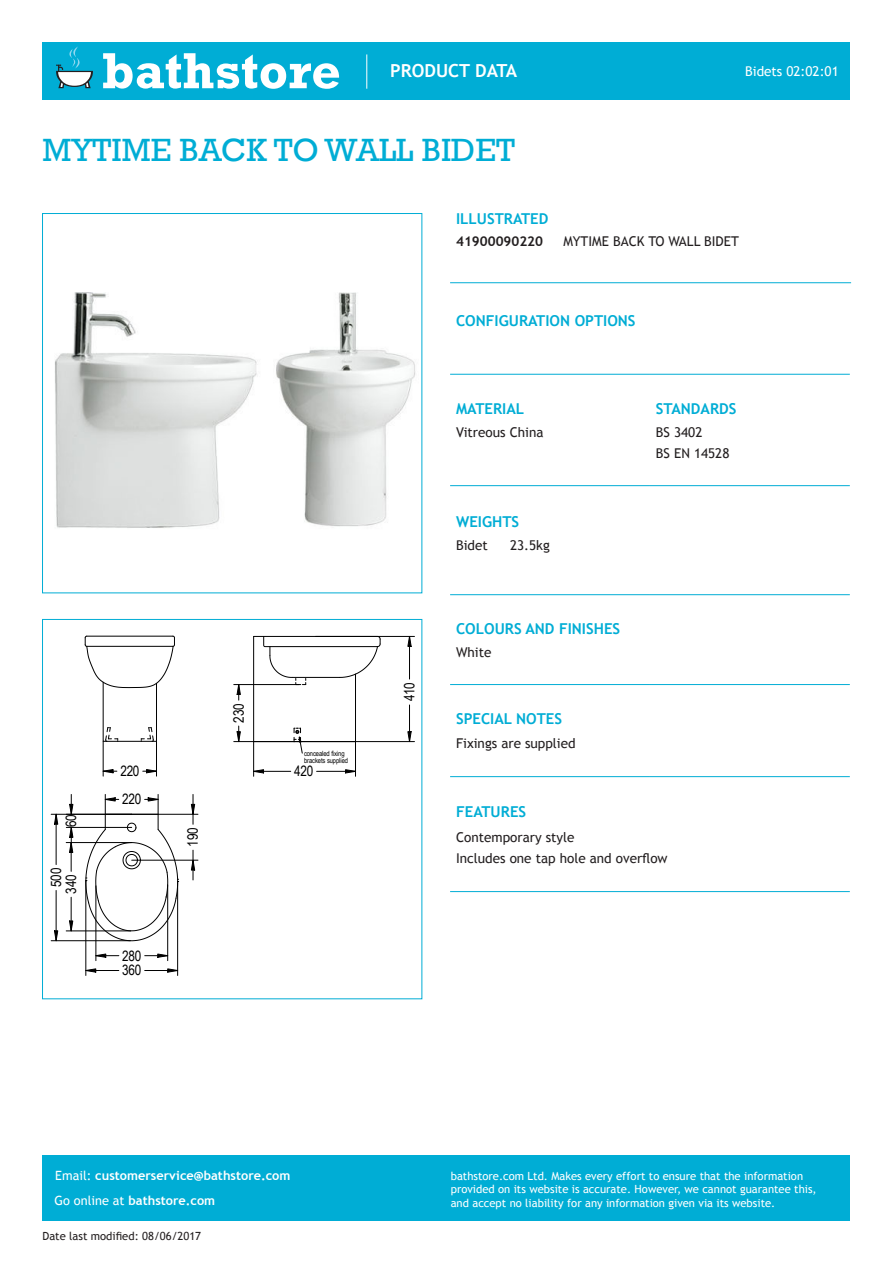
<style>
.page{position:relative;width:893px;height:1263px;background:#fff}
.page>*{position:absolute;margin:0;border:0;box-sizing:border-box;transform-origin:0 0}
.Product_name{font:33px "Rockwell";color:#00add5}
.t1{font:700 18px "Trebuchet MS";color:#fff}
.Section_Title{font:700 15px "Trebuchet MS";color:#00add5}
.t2{font:14.4px/28.2px "Arial Narrow";letter-spacing:-.015em;color:#000}
.Body_copy{font:13.5px "Trebuchet MS";color:#231f20}
.Body_copy-2{font:13.5px "Trebuchet MS";color:#fff}
.SKU{font:700 13.5px "Trebuchet MS";color:#231f20}
.t3{font:700 12.75px "Trebuchet MS";color:#fff}
.t4{font:11.25px/13.5px "Trebuchet MS";color:#fff}
.Body_copy-3{font:11.25px "Trebuchet MS";color:#231f20}
.t5{font:7.2px/7.5px "Arial Narrow";letter-spacing:-.015em;color:#000}
.s1{font-weight:400}
</style>
<div class="page">
<img style="left:55px;top:292px;width:361px;height:236px">
<div style="left:42px;top:213px;width:380px;height:380px;border:1px solid #00add5"></div>
<svg style="left:85px;top:636px;width:90px;height:106px"></svg>
<hr style="left:103px;top:741px;width:1px;height:35px;background:#000">
<hr style="left:156px;top:741px;width:1px;height:35px;background:#000">
<svg style="left:102px;top:769px;width:15px;height:4px"></svg>
<svg style="left:143px;top:769px;width:13px;height:4px"></svg>
<hr style="left:132px;top:814px;width:66px;height:1px;background:#000">
<hr style="left:132px;top:860px;width:66px;height:1px;background:#000">
<svg style="left:191px;top:804px;width:4px;height:11px"></svg>
<svg style="left:191px;top:859px;width:4px;height:11px"></svg>
<hr style="left:193px;top:794px;width:1px;height:30px;background:#000">
<hr style="left:193px;top:850px;width:1px;height:30px;background:#000">
<hr style="left:66px;top:827px;width:66px;height:1px;background:#000">
<svg style="left:69px;top:794px;width:4px;height:20px"></svg>
<hr style="left:66px;top:842px;width:66px;height:1px;background:#000">
<hr style="left:66px;top:931px;width:65px;height:1px;background:#000">
<svg style="left:69px;top:921px;width:4px;height:11px"></svg>
<svg style="left:69px;top:826px;width:4px;height:45px"></svg>
<hr style="left:71px;top:897px;width:1px;height:34px;background:#000">
<hr style="left:51px;top:814px;width:81px;height:1px;background:#000">
<hr style="left:51px;top:940px;width:79px;height:1px;background:#000">
<svg style="left:54px;top:813px;width:4px;height:11px"></svg>
<svg style="left:54px;top:930px;width:4px;height:12px"></svg>
<hr style="left:56px;top:814px;width:1px;height:50px;background:#000">
<hr style="left:56px;top:890px;width:1px;height:51px;background:#000">
<hr style="left:96px;top:886px;width:1px;height:75px;background:#000">
<hr style="left:167px;top:885px;width:1px;height:76px;background:#000">
<svg style="left:95px;top:954px;width:24px;height:3px"></svg>
<svg style="left:145px;top:954px;width:24px;height:3px"></svg>
<svg style="left:86px;top:794px;width:93px;height:147px"></svg>
<hr style="left:177px;top:881px;width:1px;height:94px;background:#000">
<hr style="left:86px;top:881px;width:1px;height:94px;background:#000">
<svg style="left:168px;top:969px;width:11px;height:3px"></svg>
<svg style="left:85px;top:969px;width:11px;height:3px"></svg>
<hr style="left:145px;top:970px;width:33px;height:1px;background:#000">
<hr style="left:86px;top:970px;width:33px;height:1px;background:#000">
<hr style="left:254px;top:636px;width:123px;height:1px;background:#000">
<hr style="left:355px;top:674px;width:1px;height:67px;background:#000">
<hr style="left:253px;top:636px;width:1px;height:105px;background:#000">
<svg style="left:263px;top:636px;width:118px;height:49px"></svg>
<svg style="left:294px;top:728px;width:8px;height:25px"></svg>
<hr style="left:316px;top:636px;width:98px;height:1px;background:#000">
<hr style="left:305px;top:741px;width:109px;height:1px;background:#000">
<svg style="left:408px;top:635px;width:3px;height:12px"></svg>
<svg style="left:408px;top:731px;width:3px;height:12px"></svg>
<hr style="left:409px;top:636px;width:1px;height:43px;background:#000">
<hr style="left:409px;top:705px;width:1px;height:36px;background:#000">
<hr style="left:234px;top:684px;width:67px;height:1px;background:#000">
<hr style="left:234px;top:741px;width:71px;height:1px;background:#000">
<svg style="left:237px;top:684px;width:4px;height:16px"></svg>
<svg style="left:237px;top:726px;width:4px;height:17px"></svg>
<hr style="left:253px;top:741px;width:1px;height:35px;background:#000">
<hr style="left:355px;top:741px;width:1px;height:35px;background:#000">
<svg style="left:253px;top:769px;width:11px;height:4px"></svg>
<svg style="left:345px;top:769px;width:10px;height:4px"></svg>
<hr style="left:254px;top:771px;width:37px;height:1px;background:#000">
<hr style="left:317px;top:771px;width:38px;height:1px;background:#000">
<div style="left:42px;top:619px;width:380px;height:380px;border:1px solid #00add5"></div>
<hr style="left:450px;top:485px;width:200px;height:1px;background:#00add5">
<hr style="left:650px;top:485px;width:200px;height:1px;background:#00add5">
<hr style="left:450px;top:594px;width:200px;height:1px;background:#00add5">
<hr style="left:650px;top:594px;width:200px;height:1px;background:#00add5">
<hr style="left:450px;top:684px;width:200px;height:1px;background:#00add5">
<hr style="left:650px;top:684px;width:200px;height:1px;background:#00add5">
<hr style="left:450px;top:776px;width:200px;height:1px;background:#00add5">
<hr style="left:650px;top:776px;width:200px;height:1px;background:#00add5">
<hr style="left:450px;top:374px;width:200px;height:1px;background:#00add5">
<hr style="left:650px;top:374px;width:200px;height:1px;background:#00add5">
<hr style="left:450px;top:891px;width:200px;height:1px;background:#00add5">
<hr style="left:650px;top:891px;width:200px;height:1px;background:#00add5">
<hr style="left:450px;top:282px;width:108px;height:1px;background:#00add5">
<hr style="left:558px;top:282px;width:293px;height:1px;background:#00add5">
<div style="left:43px;top:43px;width:807px;height:57px;background:#00add5"></div>
<svg style="left:56px;top:46px;width:37px;height:42px"></svg>
<svg style="left:103px;top:53px;width:236px;height:36px"></svg>
<hr style="left:366px;top:54px;width:1px;height:35px;background:#fff">
<div style="left:43px;top:1154px;width:807px;height:66px;background:#00add5"></div>
<p class="t1" style="left:390px;top:60px;width:128px">PRODUCT DATA</p>
<p class="Product_name" style="left:42px;top:131px;width:474px">MYTIME BACK TO WALL BIDET</p>
<p class="Body_copy-2" style="left:745px;top:63px;width:95px">Bidets 02:02:01</p>
<p class="Section_Title" style="left:456px;top:209px;width:94px">ILLUSTRATED</p>
<p class="SKU" style="left:456px;top:233px;width:89px">41900090220</p>
<p class="Body_copy" style="left:563px;top:233px;width:177px">MYTIME BACK TO WALL BIDET</p>
<p class="Section_Title" style="left:456px;top:311px;width:181px">CONFIGURATION OPTIONS</p>
<p class="Section_Title" style="left:456px;top:400px;width:70px">MATERIAL</p>
<p class="Section_Title" style="left:656px;top:400px;width:82px">STANDARDS</p>
<p class="Body_copy" style="left:456px;top:424px;width:89px">Vitreous China</p>
<p class="Body_copy" style="left:656px;top:424px;width:48px">BS 3402</p>
<p class="Body_copy" style="left:656px;top:445px;width:75px">BS EN 14528</p>
<p class="Section_Title" style="left:456px;top:512px;width:65px">WEIGHTS</p>
<p class="Body_copy" style="left:456px;top:537px;width:33px">Bidet</p>
<p class="Body_copy" style="left:510px;top:537px;width:41px">23.5kg</p>
<p class="t2" style="left:57px;top:827px;width:14px;rotate:-90deg">60</p>
<p class="t2" style="left:41px;top:887px;width:21px;rotate:-90deg">500</p>
<p class="t2" style="left:56px;top:894px;width:21px;rotate:-90deg">340</p>
<p class="t2" style="left:120px;top:756px;width:23px">220<br>220</p>
<p class="t2" style="left:122px;top:947px;width:21px;line-height:14.9px">280<br>360</p>
<p class="t2" style="left:224px;top:722px;width:21px;rotate:-90deg">230</p>
<p class="t2" style="left:178px;top:847px;width:21px;rotate:-90deg">190</p>
<p class="t5" style="left:304px;top:749px;width:46px">concealed fixing brackets supplied</p>
<p class="t2" style="left:294px;top:757px;width:21px">420</p>
<p class="t2" style="left:395px;top:701px;width:21px;rotate:-90deg">410</p>
<p class="Section_Title" style="left:456px;top:619px;width:166px">COLOURS AND FINISHES</p>
<p class="Body_copy" style="left:456px;top:644px;width:37px">White</p>
<p class="Section_Title" style="left:456px;top:709px;width:108px">SPECIAL NOTES</p>
<p class="Body_copy" style="left:456px;top:735px;width:121px">Fixings are supplied</p>
<p class="Section_Title" style="left:456px;top:802px;width:72px">FEATURES</p>
<p class="Body_copy" style="left:456px;top:829px;width:120px">Contemporary style</p>
<p class="Body_copy" style="left:456px;top:850px;width:213px">Includes one tap hole and overflow</p>
<p class="t3" style="left:55px;top:1168px;width:237px"><span class="s1">Email:</span> customerservice@bathstore.com</p>
<p class="t3" style="left:55px;top:1193px;width:162px"><span class="s1">Go online at</span> bathstore.com</p>
<p class="Body_copy-3" style="left:43px;top:1229px;width:160px">Date last modified: 08/06/2017</p>
<p class="t4" style="left:451px;top:1167px;width:367px">bathstore.com Ltd. Makes every effort to ensure that the information provided on its website is accurate. However, we cannot guarantee this, and accept no liability for any information given via its website.</p>
<p class="t4" style="left:451px;top:1169px;width:367px">bathstore.com Ltd. Makes every effort to ensure that the information provided on its website is accurate. However, we cannot guarantee this, and accept no liability for any information given via its website.</p>
</div>
